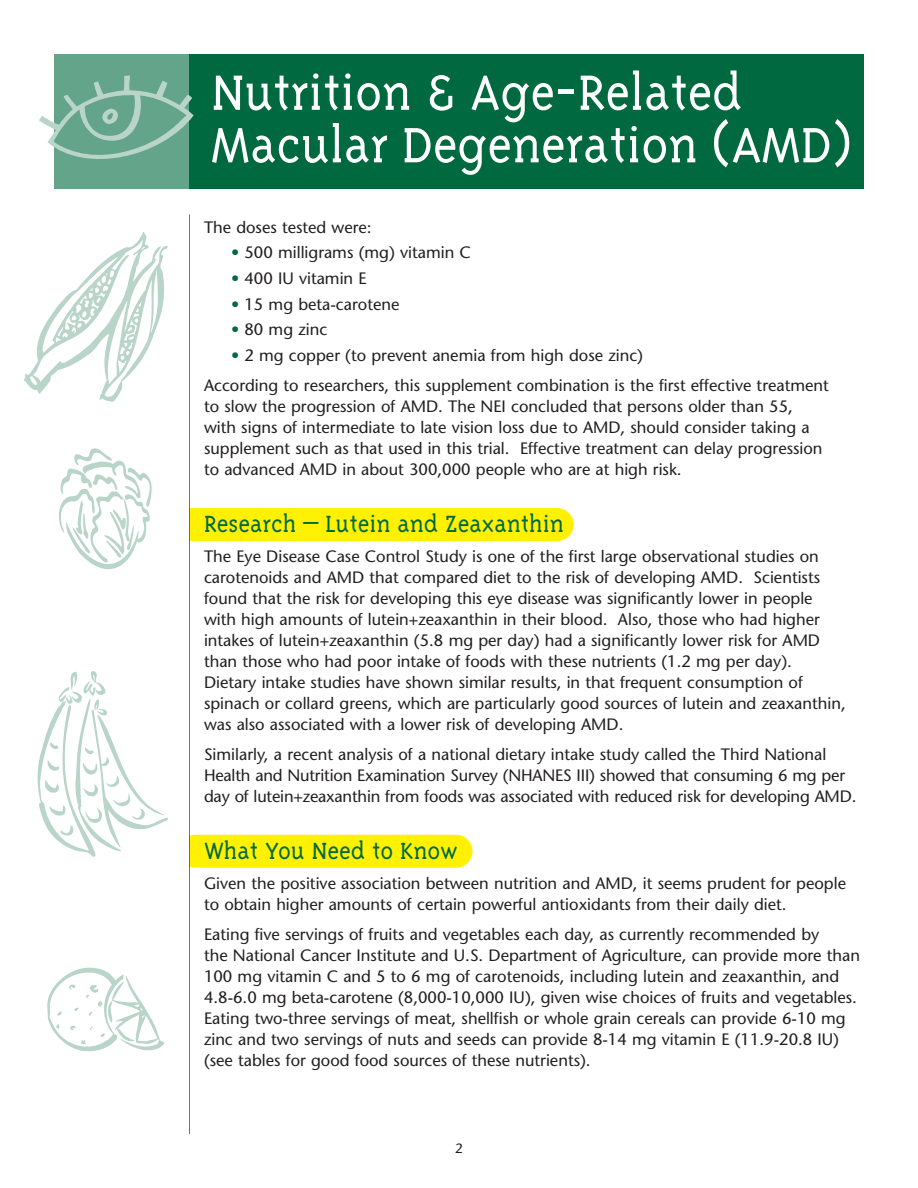
<style>
.page{position:relative;width:918px;height:1188px;background:#fff}
.page>*{position:absolute;margin:0;border:0;box-sizing:border-box;transform-origin:0 0}
.t1{font:300 57px/52.5px "Triplex Serif";letter-spacing:-.005em;color:#fff}
.t2{font:300 27px "Triplex Serif";color:#00693f}
.t3{font:16.5px/21px "Stone Sans";color:#231f20}
.t4{font:13.5px "Stone Sans";color:#231f20}
.s1{color:#00693f}
</style>
<div class="page">
<div style="left:179px;top:835px;width:293px;height:33px;background:#fff101;border-radius:16px"></div>
<div style="left:148px;top:508px;width:426px;height:33px;background:#fff101;border-radius:16px"></div>
<div style="left:54px;top:54px;width:810px;height:135px;background:#00693f"></div>
<hr style="left:188px;top:214px;width:2px;height:920px;background:#00693f">
<div style="left:54px;top:54px;width:135px;height:135px;background:#64a48b"></div>
<svg style="left:39px;top:76px;width:155px;height:83px"></svg>
<div style="left:7px;top:209px;width:182px;height:935px;background:#fff"></div>
<svg style="left:24px;top:232px;width:144px;height:170px"></svg>
<svg style="left:59px;top:448px;width:93px;height:121px"></svg>
<svg style="left:38px;top:671px;width:130px;height:186px"></svg>
<svg style="left:47px;top:968px;width:117px;height:83px"></svg>
<h1 class="t1" style="left:211px;top:70px;width:642px">Nutrition &amp; Age-Related<br>Macular Degeneration (AMD)</h1>
<p class="t3" style="left:204px;top:218px;width:169px">The doses tested were:</p>
<p class="t3" style="left:231px;top:244px;width:241px"><span class="s1">•</span> 500 milligrams (mg) vitamin C</p>
<p class="t3" style="left:231px;top:270px;width:137px"><span class="s1">•</span> 400 IU vitamin E</p>
<p class="t3" style="left:231px;top:295px;width:170px"><span class="s1">•</span> 15 mg beta-carotene</p>
<p class="t3" style="left:231px;top:321px;width:98px"><span class="s1">•</span> 80 mg zinc</p>
<p class="t3" style="left:204px;top:342px;width:626px;line-height:30px;text-indent:27px"><span class="s1">•</span> 2 mg copper (to prevent anemia from high dose zinc)<br>According to researchers, this supplement combination is the first effective treatment</p>
<p class="t3" style="left:204px;top:397px;width:620px">to slow the progression of AMD. The NEI concluded that persons older than 55, with signs of intermediate to late vision loss due to AMD, should consider taking a supplement such as that used in this trial. Effective treatment can delay progression to advanced AMD in about 300,000 people who are at high risk.</p>
<h2 class="t2" style="left:204px;top:513px;width:361px">Research – Lutein and Zeaxanthin</h2>
<p class="t3" style="left:204px;top:547px;width:643px">The Eye Disease Case Control Study is one of the first large observational studies on carotenoids and AMD that compared diet to the risk of developing AMD. Scientists found that the risk for developing this eye disease was significantly lower in people with high amounts of lutein+zeaxanthin in their blood. Also, those who had higher intakes of lutein+zeaxanthin (5.8 mg per day) had a significantly lower risk for AMD than those who had poor intake of foods with these nutrients (1.2 mg per day).<br>Dietary intake studies have shown similar results, in that frequent consumption of spinach or collard greens, which are particularly good sources of lutein and zeaxanthin, was also associated with a lower risk of developing AMD.</p>
<p class="t3" style="left:204px;top:745px;width:654px">Similarly, a recent analysis of a national dietary intake study called the Third National<br>Health and Nutrition Examination Survey (NHANES III) showed that consuming 6 mg per day of lutein+zeaxanthin from foods was associated with reduced risk for developing AMD.</p>
<h2 class="t2" style="left:204px;top:839px;width:255px">What You Need to Know</h2>
<p class="t3" style="left:204px;top:874px;width:644px">Given the positive association between nutrition and AMD, it seems prudent for people to obtain higher amounts of certain powerful antioxidants from their daily diet.</p>
<p class="t3" style="left:204px;top:925px;width:658px">Eating five servings of fruits and vegetables each day, as currently recommended by<br>the National Cancer Institute and U.S. Department of Agriculture, can provide more than 100 mg vitamin C and 5 to 6 mg of carotenoids, including lutein and zeaxanthin, and 4.8-6.0 mg beta-carotene (8,000-10,000 IU), given wise choices of fruits and vegetables.<br>Eating two-three servings of meat, shellfish or whole grain cereals can provide 6-10 mg zinc and two servings of nuts and seeds can provide 8-14 mg vitamin E (11.9-20.8 IU) (see tables for good food sources of these nutrients).</p>
<p class="t4" style="left:455px;top:1143px;width:9px">2</p>
</div>
